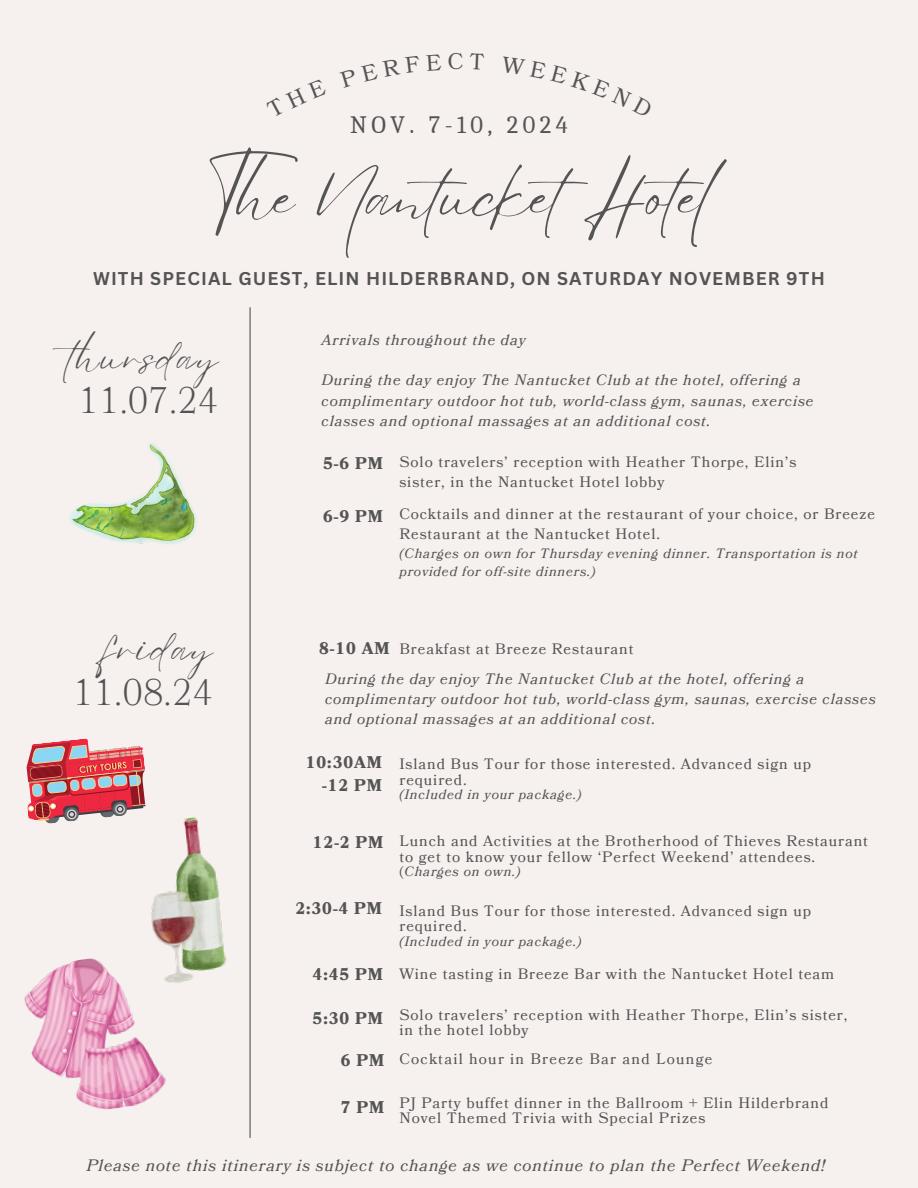
<style>
.page{position:relative;width:918px;height:1188px;background:#f6f0ee}
.page>*{position:absolute;margin:0;border:0;box-sizing:border-box;transform-origin:0 0}
.t1{font:62.25px "Eyesome Script";color:#545454}
.t2{font:38.7px "Eyesome Script";letter-spacing:.06em;color:#545454}
.t3{font:300 36px "Bookmania";color:#545454}
.t4{font:24.3px "Caladea";letter-spacing:.185em;color:#545454}
.t5{font:700 18px "Canva Sans";letter-spacing:.06em;color:#545454}
.t6{font:italic 16.5px "Bookmania";letter-spacing:.055em;color:#545454}
.t7{font:700 16.5px/22.5px "Bookmania";letter-spacing:.06em;color:#545454;text-align:right}
.t8{font:15px/15.8px "Bookmania";letter-spacing:.06em;color:#545454}
.t9{font:italic 15px/20.2px "Bookmania";letter-spacing:.06em;color:#545454}
.t10{font:15px "Bookmania";letter-spacing:.085em;color:#545454}
.t11{font:italic 13.5px/18px "Bookmania";letter-spacing:.06em;color:#545454}
.s1{font-style:normal}
</style>
<div class="page">
<hr style="left:249px;top:308px;width:2px;height:830px;background:#545454">
<img style="left:69px;top:443px;width:128px;height:102px">
<img style="left:24px;top:958px;width:142px;height:152px">
<svg style="left:45px;top:809px;width:15px;height:15px"></svg>
<div style="left:64px;top:807px;width:15px;height:15px;background:#f0eae9;border-radius:7px"></div>
<img style="left:26px;top:738px;width:120px;height:83px">
<img style="left:142px;top:816px;width:85px;height:169px">
<h3 class="t4" style="left:350px;top:111px;width:219px">NOV. 7-10, 2024</h3>
<h1 class="t1" style="left:207px;top:156px;width:522px">The NantucketHotel</h1>
<p class="t5" style="left:93px;top:266px;width:733px">WITH SPECIAL GUEST, ELIN HILDERBRAND, ON SATURDAY NOVEMBER 9TH</p>
<p class="t2" style="left:67px;top:332px;width:153px">thursday</p>
<p class="t3" style="left:79px;top:377px;width:141px">11.07.24</p>
<h4 class="t2" style="left:104px;top:623px;width:110px">friday</h4>
<p class="t3" style="left:73px;top:668px;width:141px">11.08.24</p>
<p class="t9" style="left:322px;top:330px;width:206px">Arrivals throughout the day</p>
<p class="t9" style="left:322px;top:371px;width:494px">During the day enjoy The Nantucket Club at the hotel, offering a complimentary outdoor hot tub, world-class gym, saunas, exercise classes and optional massages at an additional cost.</p>
<h2 class="t7" style="left:323px;top:452px;width:61px">5-6 PM</h2>
<p class="t7" style="left:323px;top:505px;width:61px">6-9 PM</p>
<p class="t8" style="left:399px;top:452px;width:398px;line-height:20.2px">Solo travelers’ reception with Heather Thorpe, Elin’s sister, in the Nantucket Hotel lobby</p>
<p class="t8" style="left:399px;top:504px;width:477px;line-height:20.2px">Cocktails and dinner at the restaurant of your choice, or Breeze<br>Restaurant at the Nantucket Hotel.</p>
<p class="t11" style="left:399px;top:545px;width:460px">(Charges on own for Thursday evening dinner. Transportation is not provided for off-site dinners.)</p>
<h2 class="t7" style="left:319px;top:637px;width:72px">8-10 AM</h2>
<h4 class="t8" style="left:399px;top:642px;width:236px">Breakfast at Breeze Restaurant</h4>
<p class="t9" style="left:325px;top:669px;width:552px">During the day enjoy The Nantucket Club at the hotel, offering a complimentary outdoor hot tub, world-class gym, saunas, exercise classes and optional massages at an additional cost.</p>
<p class="t7" style="left:306px;top:752px;width:78px">10:30AM -12 PM</p>
<p class="t7" style="left:313px;top:832px;width:72px">12-2 PM</p>
<p class="t7" style="left:295px;top:898px;width:88px">2:30-4 PM</p>
<p class="t7" style="left:313px;top:963px;width:72px">4:45 PM</p>
<h4 class="t7" style="left:313px;top:1007px;width:72px">5:30 PM</h4>
<p class="t7" style="left:341px;top:1050px;width:45px">6 PM</p>
<h4 class="t7" style="left:341px;top:1097px;width:45px">7 PM</h4>
<p class="t8" style="left:399px;top:756px;width:413px">Island Bus Tour for those interested. Advanced sign up required.</p>
<p class="t11" style="left:399px;top:786px;width:184px">(Included in your package.)</p>
<h2 class="t8" style="left:399px;top:834px;width:470px">Lunch and Activities at the Brotherhood of Thieves Restaurant to get to know your fellow ‘Perfect Weekend’ attendees.</h2>
<h2 class="t11" style="left:399px;top:863px;width:123px"><span class="s1">(</span>Charges on own.)</h2>
<p class="t8" style="left:399px;top:903px;width:413px">Island Bus Tour for those interested. Advanced sign up required.</p>
<h4 class="t11" style="left:399px;top:932px;width:184px">(Included in your package.)</h4>
<p class="t8" style="left:399px;top:966px;width:436px">Wine tasting in Breeze Bar with the Nantucket Hotel team</p>
<p class="t8" style="left:399px;top:1008px;width:449px;line-height:14.7px">Solo travelers’ reception with Heather Thorpe, Elin’s sister, in the hotel lobby</p>
<p class="t10" style="left:399px;top:1049px;width:315px">Cocktail hour in Breeze Bar and Lounge</p>
<p class="t8" style="left:399px;top:1096px;width:431px;line-height:14.7px">PJ Party buffet dinner in the Ballroom + Elin Hilderbrand<br>Novel Themed Trivia with Special Prizes</p>
<p class="t6" style="left:86px;top:1154px;width:740px">Please note this itinerary is subject to change as we continue to plan the Perfect Weekend!</p>
</div>
